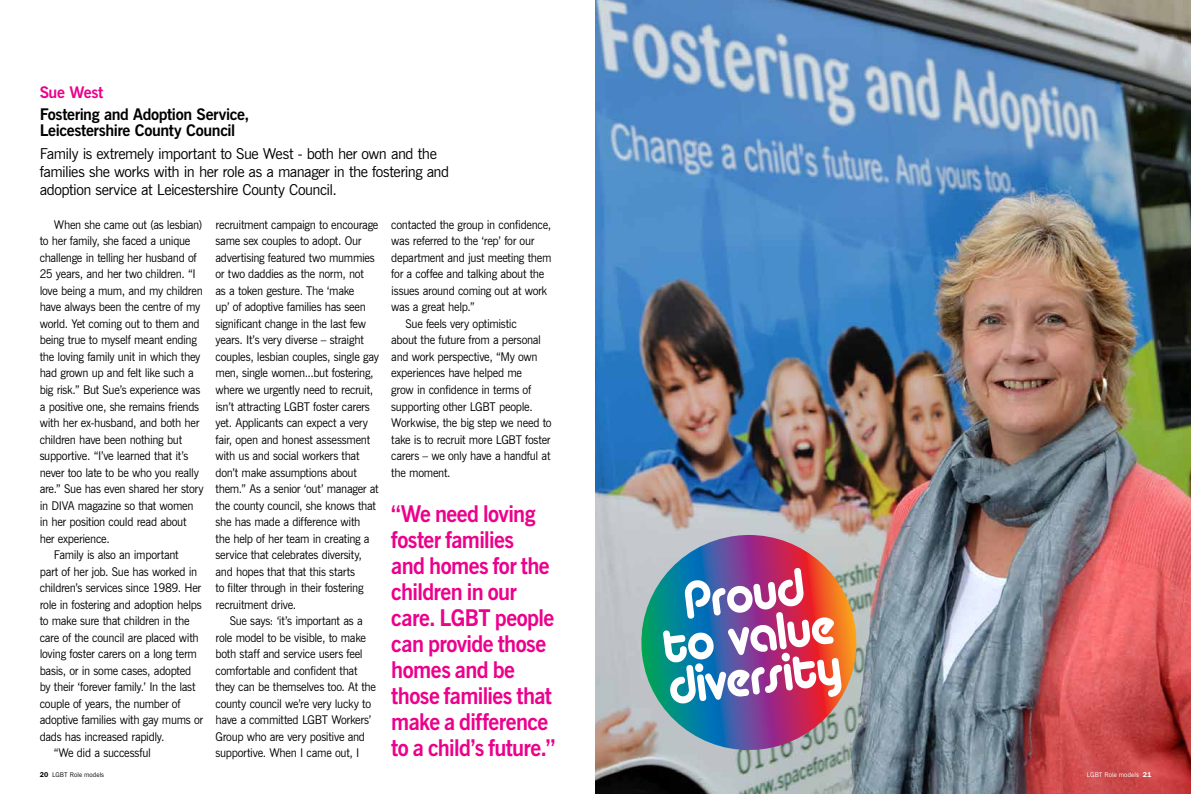
<style>
.page{position:relative;width:1191px;height:794px;background:#fff}
.page>*{position:absolute;margin:0;border:0;box-sizing:border-box;transform-origin:0 0}
.t1{font:52.4px/41.6px "Alba";color:#fff;text-align:center;scale:.95 1}
.t2{font:700 23px/26px "News Gothic BT";letter-spacing:-.025em;color:#ec008c;scale:.95 1}
.t3{font:700 16px/16px "News Gothic BT";letter-spacing:-.025em;color:#000}
.t4{font:700 16px "News Gothic BT";letter-spacing:-.02em;color:#ec008c}
.t5{font:15px/18px "News Gothic BT";letter-spacing:-.03em;color:#000}
.t6{font:12px/16.5px "News Gothic BT";letter-spacing:-.025em;color:#000;scale:.95 1}
.t7{font:6.5px "News Gothic BT";letter-spacing:.005em;color:#000}
.t8{font:6.5px "News Gothic BT";letter-spacing:.005em;color:#fff}
.s1{font-family:"Franklin Gothic IT Cby BT";font-weight:600;font-size:7px}
</style>
<div class="page">
<img style="left:595px;top:0;width:596px;height:794px">
<svg style="left:635px;top:535px;width:228px;height:221px;background:#866f8c"></svg>
<h3 class="t4" style="left:40px;top:82px;width:65px">Sue West</h3>
<h3 class="t3" style="left:40px;top:106px;width:211px">Fostering and Adoption Service,<br>Leicestershire County Council</h3>
<p class="t5" style="left:40px;top:144px;width:411px">Family is extremely important to Sue West - both her own and the families she works with in her role as a manager in the fostering and adoption service at Leicestershire County Council.</p>
<p class="t6" style="left:54px;top:216px;width:158px">When she came out (as lesbian)</p>
<p class="t6" style="left:40px;top:233px;width:160px">to her family, she faced a unique</p>
<p class="t6" style="left:40px;top:249px;width:167px">challenge in telling her husband of</p>
<p class="t6" style="left:40px;top:266px;width:166px">25 years, and her two children. “I</p>
<p class="t6" style="left:40px;top:282px;width:173px">love being a mum, and my children</p>
<p class="t6" style="left:40px;top:299px;width:171px">have always been the centre of my</p>
<p class="t6" style="left:40px;top:315px;width:170px">world. Yet coming out to them and</p>
<p class="t6" style="left:40px;top:332px;width:167px">being true to myself meant ending</p>
<p class="t6" style="left:40px;top:348px;width:171px">the loving family unit in which they</p>
<p class="t6" style="left:40px;top:365px;width:164px">had grown up and felt like such a</p>
<p class="t6" style="left:40px;top:381px;width:171px">big risk.” But Sue’s experience was</p>
<p class="t6" style="left:40px;top:398px;width:169px">a positive one, she remains friends</p>
<p class="t6" style="left:40px;top:414px;width:170px">with her ex-husband, and both her</p>
<p class="t6" style="left:40px;top:431px;width:151px">children have been nothing but</p>
<p class="t6" style="left:40px;top:447px;width:158px">supportive. “I’ve learned that it’s</p>
<p class="t6" style="left:40px;top:464px;width:169px">never too late to be who you really</p>
<p class="t6" style="left:40px;top:480px;width:174px">are.” Sue has even shared her story</p>
<p class="t6" style="left:40px;top:497px;width:163px">in DIVA magazine so that women</p>
<p class="t6" style="left:40px;top:513px;width:156px">in her position could read about</p>
<p class="t6" style="left:40px;top:530px;width:75px">her experience.</p>
<p class="t6" style="left:54px;top:546px;width:133px">Family is also an important</p>
<p class="t6" style="left:40px;top:563px;width:167px">part of her job. Sue has worked in</p>
<p class="t6" style="left:40px;top:579px;width:172px">children’s services since 1989. Her</p>
<p class="t6" style="left:40px;top:596px;width:172px">role in fostering and adoption helps</p>
<p class="t6" style="left:40px;top:612px;width:159px">to make sure that children in the</p>
<p class="t6" style="left:40px;top:629px;width:169px">care of the council are placed with</p>
<p class="t6" style="left:40px;top:645px;width:167px">loving foster carers on a long term</p>
<p class="t6" style="left:40px;top:662px;width:161px">basis, or in some cases, adopted</p>
<p class="t6" style="left:40px;top:678px;width:166px">by their ‘forever family.’ In the last</p>
<p class="t6" style="left:40px;top:695px;width:150px">couple of years, the number of</p>
<p class="t6" style="left:40px;top:711px;width:174px">adoptive families with gay mums or</p>
<p class="t6" style="left:40px;top:728px;width:133px">dads has increased rapidly.</p>
<p class="t6" style="left:54px;top:744px;width:104px">“We did a successful</p>
<p class="t7" style="left:40px;top:770px;width:66px"><span class="s1">20</span> LGBT Role models</p>
<p class="t6" style="left:215px;top:216px;width:173px">recruitment campaign to encourage same sex couples to adopt. Our advertising featured two mummies or two daddies as the norm, not<br>as a token gesture. The ‘make<br>up’ of adoptive families has seen significant change in the last few years. It’s very diverse – straight couples, lesbian couples, single gay men, single women...but fostering, where we urgently need to recruit, isn’t attracting LGBT foster carers yet. Applicants can expect a very fair, open and honest assessment with us and social workers that don’t make assumptions about them.” As a senior ‘out’ manager at the county council, she knows that she has made a difference with<br>the help of her team in creating a service that celebrates diversity, and hopes that that this starts<br>to filter through in their fostering recruitment drive.</p>
<p class="t6" style="left:215px;top:612px;width:170px;text-indent:14px">Sue says: ‘it’s important as a role model to be visible, to make both staff and service users feel comfortable and confident that they can be themselves too. At the county council we’re very lucky to have a committed LGBT Workers’<br>Group who are very positive and supportive. When I came out, I</p>
<p class="t6" style="left:391px;top:216px;width:170px">contacted the group in confidence,</p>
<p class="t6" style="left:391px;top:233px;width:152px">was referred to the ‘rep’ for our</p>
<p class="t6" style="left:391px;top:249px;width:170px">department and just meeting them</p>
<p class="t6" style="left:391px;top:266px;width:163px">for a coffee and talking about the</p>
<p class="t6" style="left:391px;top:282px;width:166px">issues around coming out at work</p>
<p class="t6" style="left:391px;top:299px;width:89px">was a great help.”</p>
<p class="t6" style="left:405px;top:315px;width:119px">Sue feels very optimistic</p>
<p class="t6" style="left:391px;top:332px;width:159px">about the future from a personal</p>
<p class="t6" style="left:391px;top:348px;width:156px">and work perspective, “My own</p>
<p class="t6" style="left:391px;top:365px;width:139px">experiences have helped me</p>
<p class="t6" style="left:391px;top:381px;width:149px">grow in confidence in terms of</p>
<p class="t6" style="left:391px;top:398px;width:150px">supporting other LGBT people.</p>
<p class="t6" style="left:391px;top:414px;width:170px">Workwise, the big step we need to</p>
<p class="t6" style="left:391px;top:431px;width:169px">take is to recruit more LGBT foster</p>
<p class="t6" style="left:391px;top:447px;width:169px">carers – we only have a handful at</p>
<p class="t6" style="left:391px;top:464px;width:64px">the moment.</p>
<h2 class="t2" style="left:391px;top:501px;width:174px">“We need loving foster families<br>and homes for the children in our care. LGBT people can provide those homes and be those families that make a difference to a child’s future.”</h2>
<h1 class="t1" style="left:654px;top:583px;width:184px;rotate:-7deg">Proud to value diversity</h1>
<p class="t8" style="left:1087px;top:770px;width:66px">LGBT Role models <span class="s1">21</span></p>
</div>
